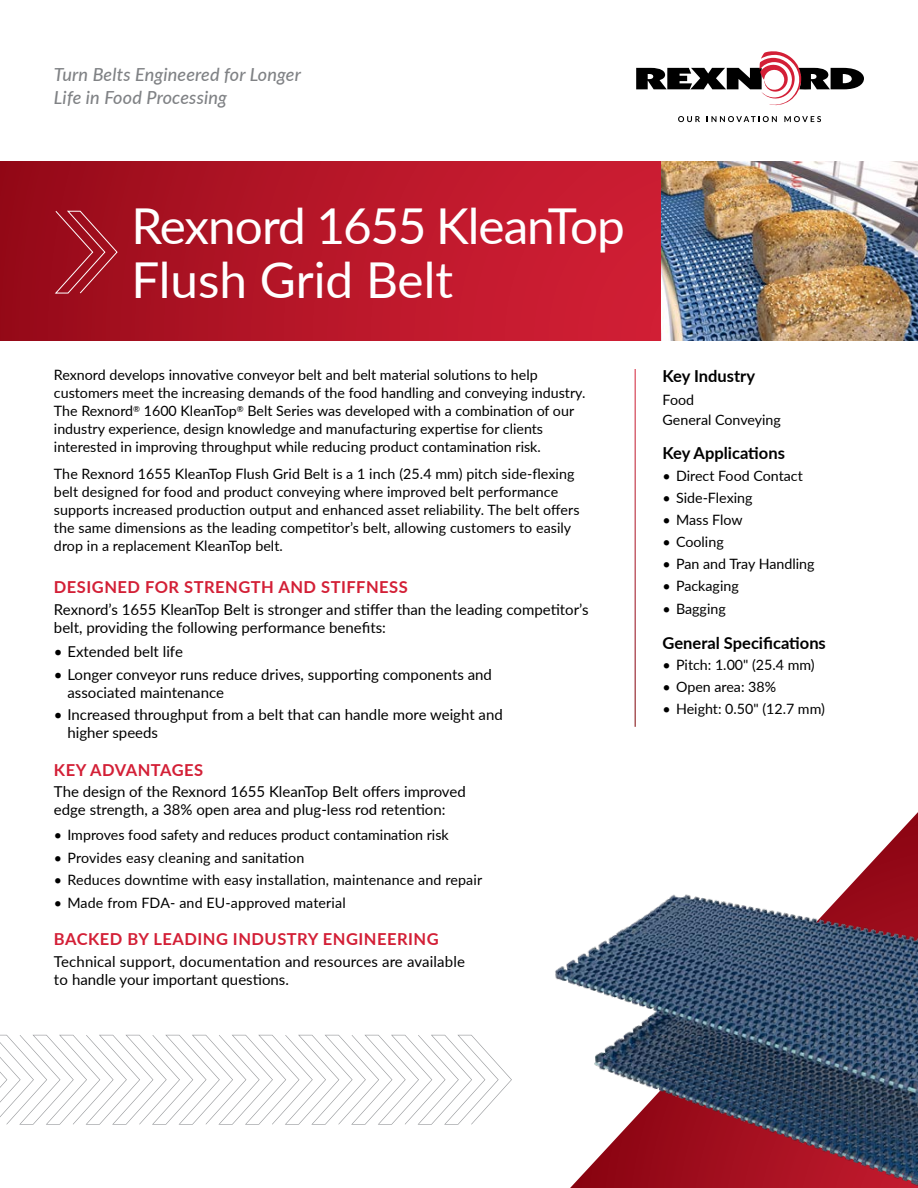
<style>
.page{position:relative;width:918px;height:1188px;background:#fff}
.page>*{position:absolute;margin:0;border:0;box-sizing:border-box;transform-origin:0 0}
.t1{font:49.5px/54px "Lato";letter-spacing:-.02em;color:#fff}
.t2{font:italic 500 18px/23px "Lato";letter-spacing:.01em;color:#808285}
.t3{font:700 16.5px "Lato";letter-spacing:.03em;color:#d31f36}
.t4{font:700 16.5px "Lato";color:#000}
.t5{font:15px/18px "Lato";color:#000}
.t6{font:14.25px/18px "Lato";color:#000}
</style>
<div class="page">
<svg style="left:636px;top:51px;width:228px;height:55px"></svg>
<svg style="left:678px;top:116px;width:22px;height:6px"></svg>
<svg style="left:707px;top:116px;width:70px;height:6px"></svg>
<svg style="left:784px;top:116px;width:37px;height:6px"></svg>
<svg style="left:872px;top:812px;width:46px;height:50px"></svg>
<img style="left:555px;top:862px;width:363px;height:326px">
<div style="left:0;top:161px;width:666px;height:180px;background:linear-gradient(to right,#970b19,#d42036)"></div>
<svg style="left:54px;top:210px;width:64px;height:84px;background:#a31c2b"></svg>
<img style="left:662px;top:161px;width:256px;height:180px">
<svg style="left:0;top:1035px;width:512px;height:90px"></svg>
<p class="t2" style="left:54px;top:63px;width:249px">Turn Belts Engineered for Longer<br>Life in Food Processing</p>
<h1 class="t1" style="left:131px;top:197px;width:495px">Rexnord 1655 KleanTop<br>Flush Grid Belt</h1>
<p class="t6" style="left:54px;top:366px;width:533px">Rexnord develops innovative conveyor belt and belt material solutions to help customers meet the increasing demands of the food handling and conveying industry.<br>The Rexnord<sup>®</sup> 1600 KleanTop<sup>®</sup> Belt Series was developed with a combination of our industry experience, design knowledge and manufacturing expertise for clients interested in improving throughput while reducing product contamination risk.</p>
<p class="t6" style="left:54px;top:465px;width:527px">The Rexnord 1655 KleanTop Flush Grid Belt is a 1 inch (25.4 mm) pitch side-flexing belt designed for food and product conveying where improved belt performance supports increased production output and enhanced asset reliability. The belt offers the same dimensions as the leading competitor’s belt, allowing customers to easily drop in a replacement KleanTop belt.</p>
<p class="t3" style="left:54px;top:575px;width:355px">DESIGNED FOR STRENGTH AND STIFFNESS</p>
<p class="t5" style="left:54px;top:599px;width:536px">Rexnord’s 1655 KleanTop Belt is stronger and stiffer than the leading competitor’s belt, providing the following performance benefits:</p>
<p class="t5" style="left:54px;top:642px;width:130px">• Extended belt life</p>
<p class="t5" style="left:67px;top:665px;width:426px;text-indent:-14px">• Longer conveyor runs reduce drives, supporting components and associated maintenance</p>
<p class="t5" style="left:67px;top:705px;width:437px;text-indent:-14px">• Increased throughput from a belt that can handle more weight and higher speeds</p>
<p class="t3" style="left:54px;top:758px;width:151px">KEY ADVANTAGES</p>
<p class="t5" style="left:54px;top:782px;width:413px">The design of the Rexnord 1655 KleanTop Belt offers improved edge strength, a 38% open area and plug-less rod retention:</p>
<p class="t6" style="left:54px;top:825px;width:396px">• Improves food safety and reduces product contamination risk</p>
<p class="t6" style="left:54px;top:848px;width:252px">• Provides easy cleaning and sanitation</p>
<p class="t6" style="left:54px;top:870px;width:430px">• Reduces downtime with easy installation, maintenance and repair</p>
<p class="t6" style="left:54px;top:893px;width:293px">• Made from FDA- and EU-approved material</p>
<p class="t3" style="left:54px;top:927px;width:386px">BACKED BY LEADING INDUSTRY ENGINEERING</p>
<p class="t5" style="left:54px;top:952px;width:413px">Technical support, documentation and resources are available to handle your important questions.</p>
<p class="t4" style="left:663px;top:364px;width:94px">Key Industry</p>
<p class="t6" style="left:663px;top:389px;width:120px;line-height:20.1px">Food<br>General Conveying</p>
<p class="t4" style="left:663px;top:441px;width:124px">Key Applications</p>
<p class="t6" style="left:663px;top:466px;width:142px">• Direct Food Contact</p>
<p class="t6" style="left:663px;top:488px;width:91px">• Side-Flexing</p>
<p class="t6" style="left:663px;top:510px;width:82px">• Mass Flow</p>
<p class="t6" style="left:663px;top:532px;width:63px">• Cooling</p>
<p class="t6" style="left:663px;top:554px;width:154px">• Pan and Tray Handling</p>
<p class="t6" style="left:663px;top:576px;width:78px">• Packaging</p>
<p class="t6" style="left:663px;top:599px;width:65px">• Bagging</p>
<p class="t4" style="left:663px;top:630px;width:165px">General Specifications</p>
<p class="t6" style="left:663px;top:656px;width:154px">• Pitch: 1.00" (25.4 mm)</p>
<p class="t6" style="left:663px;top:678px;width:115px">• Open area: 38%</p>
<p class="t6" style="left:663px;top:699px;width:164px">• Height: 0.50" (12.7 mm)</p>
</div>
